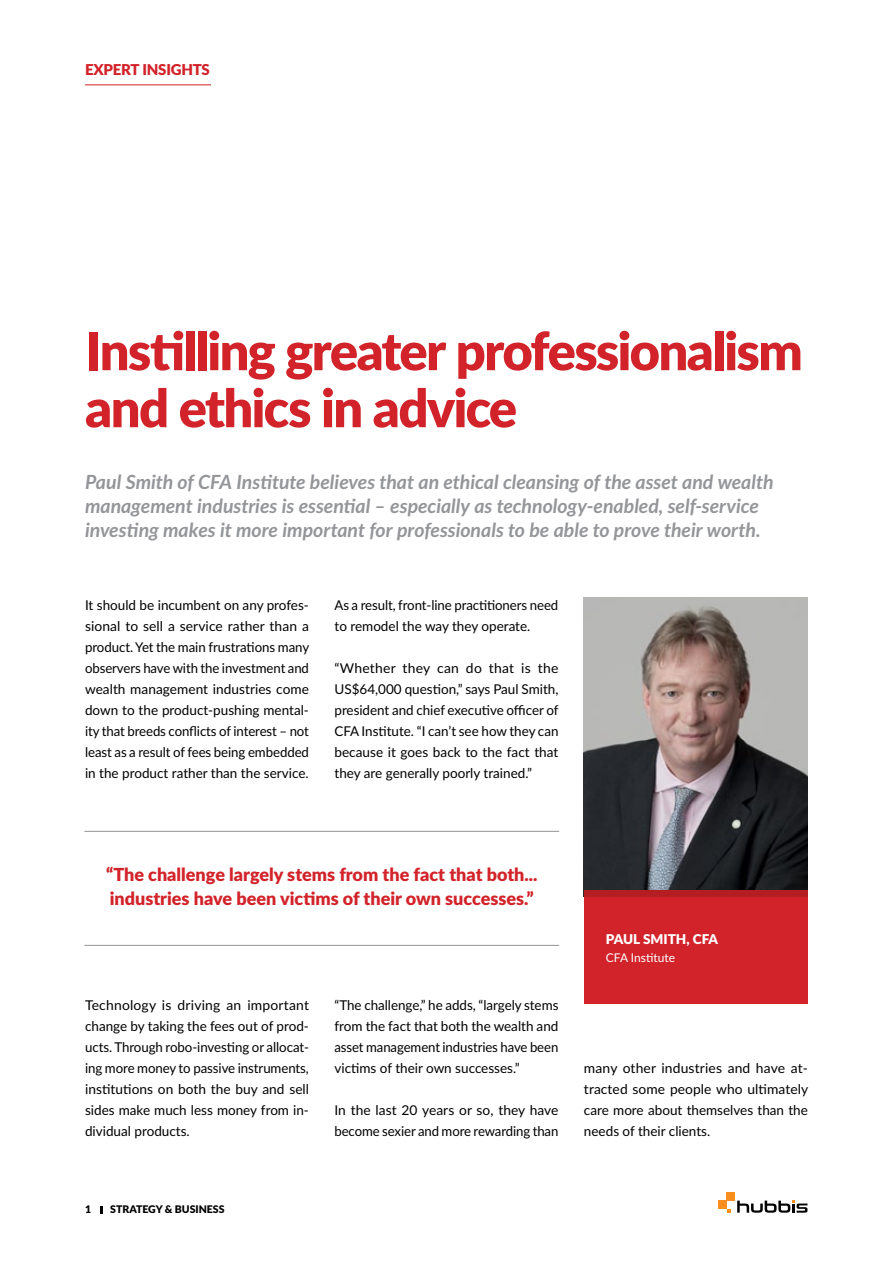
<style>
.page{position:relative;width:893px;height:1263px;background:#fff}
.page>*{position:absolute;margin:0;border:0;box-sizing:border-box;transform-origin:0 0}
.t1{font:900 52.5px/57px "Lato";letter-spacing:-.035em;color:#d2232a}
.t2{font:italic 700 19.5px/24px "Lato";color:#939598}
.t3{font:900 18px/24px "Lato";color:#d2232a}
.t4{font:900 15px "Lato";letter-spacing:-.02em;color:#d2232a}
.t5{font:13.5px/21px "Lato";color:#000;text-align:justify}
.t6{font:900 13.5px "Lato";color:#fff}
.t7{font:12px "Lato";color:#fff}
.t8{font:900 10.5px "Lato";color:#000}
</style>
<div class="page">
<hr style="left:85px;top:84px;width:126px;height:1px;background:#d2232a">
<svg style="left:101px;top:1206px;width:2px;height:7px"></svg>
<div style="left:584px;top:890px;width:224px;height:114px;background:#d2232a"></div>
<img style="left:584px;top:597px;width:224px;height:293px">
<div style="left:584px;top:890px;width:224px;height:7px;background:#b41d21"></div>
<svg style="left:737px;top:1200px;width:70px;height:13px"></svg>
<div style="left:727px;top:1192px;width:8px;height:8px;background:#f78e1e"></div>
<div style="left:718px;top:1200px;width:9px;height:9px;background:#f78e1e"></div>
<hr style="left:84px;top:831px;width:475px;height:1px;background:#939598">
<hr style="left:84px;top:945px;width:475px;height:1px;background:#939598">
<p class="t4" style="left:85px;top:58px;width:126px">Expert Insights</p>
<h1 class="t1" style="left:85px;top:320px;width:719px">Instilling greater professionalism and ethics in advice</h1>
<p class="t2" style="left:85px;top:469px;width:690px">Paul Smith of CFA Institute believes that an ethical cleansing of the asset and wealth management industries is essential – especially as technology-enabled, self-service investing makes it more important for professionals to be able to prove their worth.</p>
<p class="t5" style="left:85px;top:594px;width:226px">It should be incumbent on any profes&shy;sional to sell a service rather than a product. Yet the main frustrations many observers have with the investment and wealth management industries come down to the product-pushing mental&shy;ity that breeds conflicts of interest – not least as a result of fees being embedded in the product rather than the service.</p>
<p class="t5" style="left:334px;top:594px;width:225px">As a result, front-line practitioners need to remodel the way they operate.</p>
<p class="t5" style="left:334px;top:657px;width:226px">“Whether they can do that is the US$64,000 question,” says Paul Smith, president and chief executive officer of CFA Institute. “I can’t see how they can because it goes back to the fact that they are generally poorly trained.”</p>
<h3 class="t3" style="left:106px;top:861px;width:433px">“The challenge largely stems from the fact that both... industries have been victims of their own successes.”</h3>
<p class="t5" style="left:85px;top:994px;width:226px">Technology is driving an important change by taking the fees out of prod&shy;ucts. Through robo-investing or allocat&shy;ing more money to passive instruments, institutions on both the buy and sell sides make much less money from in&shy;dividual products.</p>
<p class="t5" style="left:334px;top:994px;width:225px">“The challenge,” he adds, “largely stems from the fact that both the wealth and asset management industries have been victims of their own successes.”</p>
<p class="t5" style="left:334px;top:1099px;width:226px">In the last 20 years or so, they have become sexier and more rewarding than</p>
<p class="t6" style="left:606px;top:928px;width:114px">Pau l Smith, CFA</p>
<p class="t7" style="left:606px;top:949px;width:71px">CFA Institute</p>
<p class="t5" style="left:584px;top:1057px;width:226px">many other industries and have at&shy;tracted some people who ultimately care more about themselves than the needs of their clients.</p>
<p class="t8" style="left:85px;top:1201px;width:8px">1</p>
<p class="t8" style="left:110px;top:1201px;width:116px">STRATEGY &amp; BUSINESS</p>
</div>
